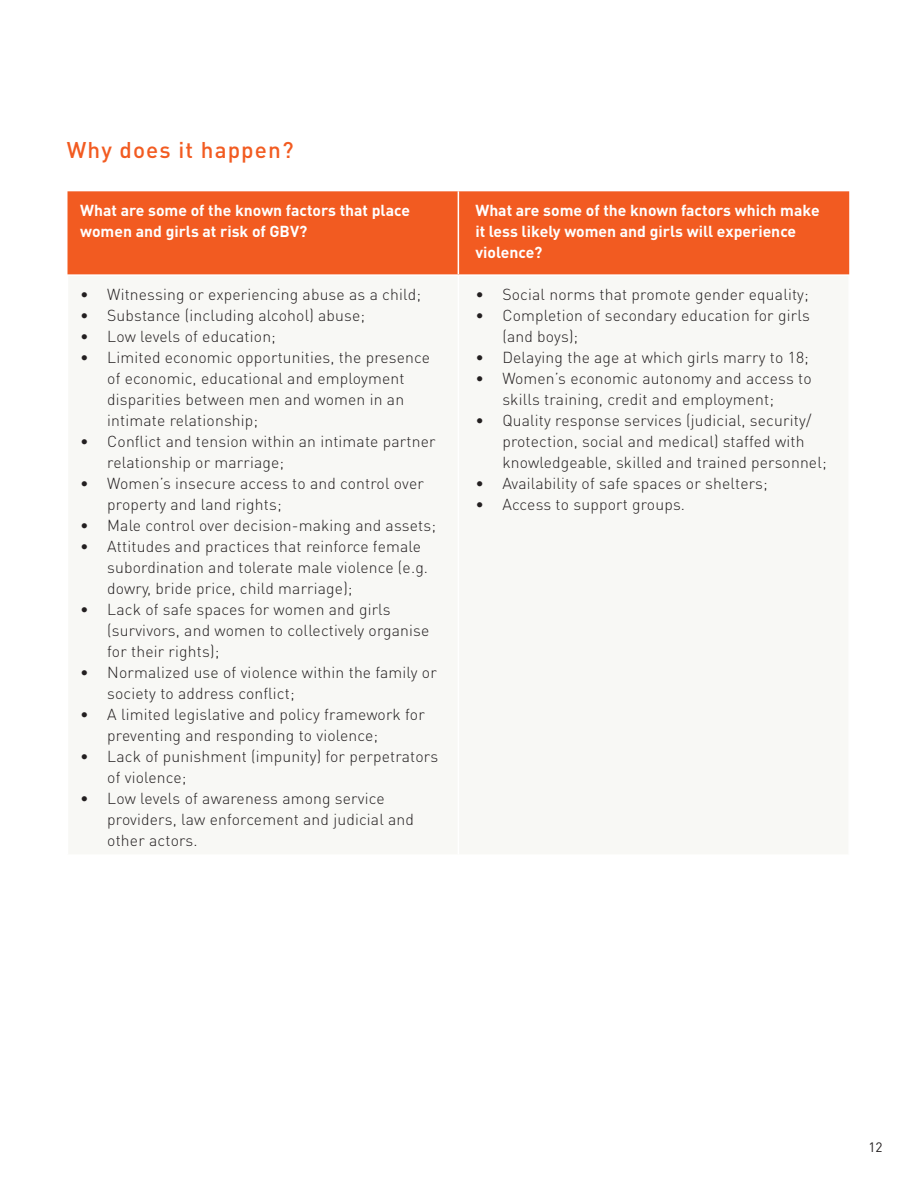
<style>
.page{position:relative;width:918px;height:1188px;background:#fff}
.page>*{position:absolute;margin:0;border:0;box-sizing:border-box;transform-origin:0 0}
.little_titles{font:500 22.5px "DIN Pro";letter-spacing:.05em;color:#f25b21}
.t1{font:300 15.75px/21px "DIN Pro";letter-spacing:.01em;color:#231f20}
.t2{font:700 15.75px/21px "DIN Pro";color:#fff}
.t3{font:13.5px "DIN Pro";color:#231f20}
</style>
<div class="page">
<div style="left:68px;top:191px;width:781px;height:83px;background:#f25b21"></div>
<hr style="left:458px;top:191px;width:1px;height:83px;background:#fff">
<p class="little_titles" style="left:67px;top:135px;width:228px">Why does it happen?</p>
<p class="t2" style="left:80px;top:199px;width:331px">What are some of the known factors that place women and girls at risk of GBV?</p>
<p class="t2" style="left:475px;top:199px;width:346px">What are some of the known factors which make it less likely women and girls will experience violence?</p>
<p class="t1" style="left:80px;top:283px;width:342px">• Witnessing or experiencing abuse as a child;</p>
<p class="t1" style="left:80px;top:304px;width:286px">• Substance (including alcohol) abuse;</p>
<p class="t1" style="left:80px;top:325px;width:197px">• Low levels of education;</p>
<p class="t1" style="left:107px;top:346px;width:324px;text-indent:-27px">• Limited economic opportunities, the presence of economic, educational and employment disparities between men and women in an intimate relationship;</p>
<p class="t1" style="left:107px;top:430px;width:330px;text-indent:-27px">• Conflict and tension within an intimate partner relationship or marriage;</p>
<p class="t1" style="left:107px;top:472px;width:318px;text-indent:-27px">• Women’s insecure access to and control over property and land rights;</p>
<p class="t1" style="left:80px;top:514px;width:357px">• Male control over decision-making and assets;</p>
<p class="t1" style="left:107px;top:535px;width:322px;text-indent:-27px">• Attitudes and practices that reinforce female subordination and tolerate male violence (e.g. dowry, bride price, child marriage);</p>
<p class="t1" style="left:107px;top:598px;width:324px;text-indent:-27px">• Lack of safe spaces for women and girls (survivors, and women to collectively organise for their rights);</p>
<p class="t1" style="left:107px;top:661px;width:331px;text-indent:-27px">• Normalized use of violence within the family or society to address conflict;</p>
<p class="t1" style="left:107px;top:703px;width:319px;text-indent:-27px">• A limited legislative and policy framework for preventing and responding to violence;</p>
<p class="t1" style="left:107px;top:745px;width:332px;text-indent:-27px">• Lack of punishment (impunity) for perpetrators of violence;</p>
<p class="t1" style="left:107px;top:787px;width:308px;text-indent:-27px">• Low levels of awareness among service providers, law enforcement and judicial and other actors.</p>
<p class="t1" style="left:475px;top:283px;width:335px">• Social norms that promote gender equality;</p>
<p class="t1" style="left:502px;top:304px;width:309px;text-indent:-27px">• Completion of secondary education for girls (and boys);</p>
<p class="t1" style="left:475px;top:346px;width:335px">• Delaying the age at which girls marry to 18;</p>
<p class="t1" style="left:502px;top:367px;width:311px;text-indent:-27px">• Women’s economic autonomy and access to skills training, credit and employment;</p>
<p class="t1" style="left:502px;top:409px;width:326px;text-indent:-27px">• Quality response services (judicial, security/ protection, social and medical) staffed with knowledgeable, skilled and trained personnel;</p>
<p class="t1" style="left:475px;top:472px;width:294px">• Availability of safe spaces or shelters;</p>
<p class="t1" style="left:475px;top:493px;width:211px">• Access to support groups.</p>
<p class="t3" style="left:869px;top:1138px;width:16px">12</p>
</div>
